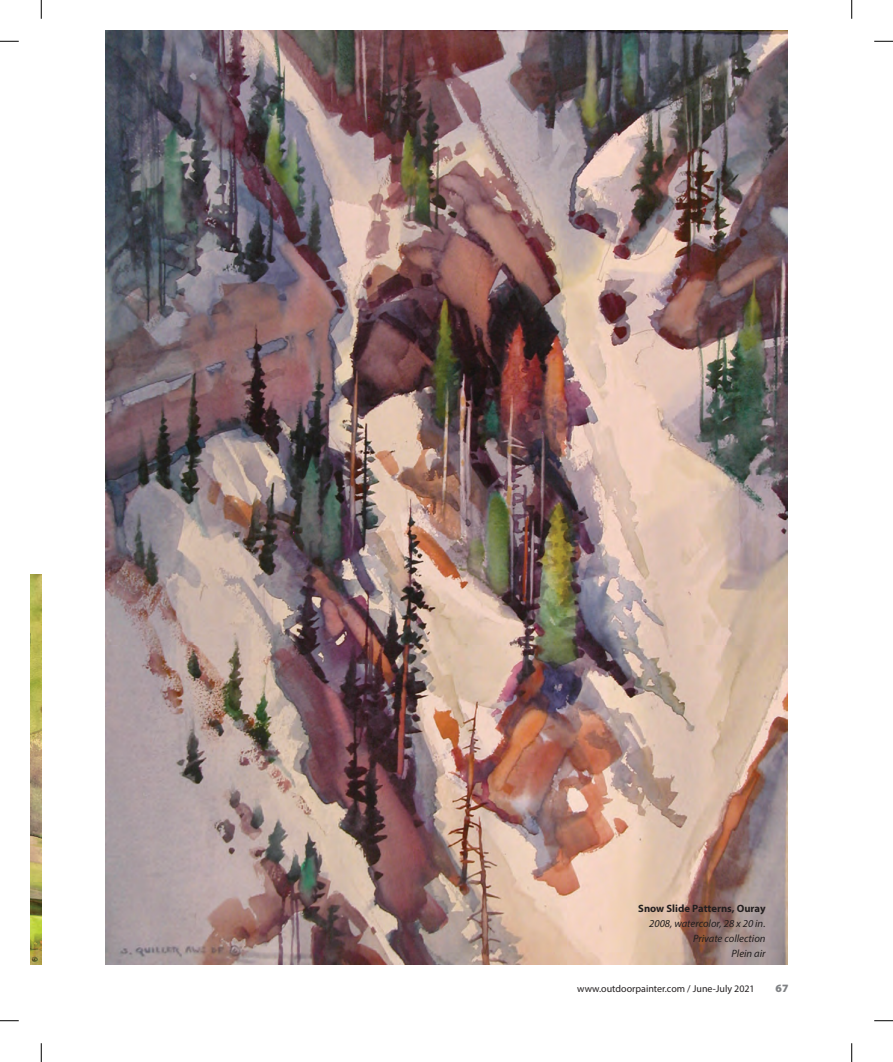
<style>
.page{position:relative;width:893px;height:1062px;background:#fff}
.page>*{position:absolute;margin:0;border:0;box-sizing:border-box;transform-origin:0 0}
.t1{font:900 11.25px "Myriad Pro";color:#808285}
.PA_Caption_Info{font:italic 10.62px "Myriad Pro";color:#231f20}
.PA_Caption_Title{font:700 10.62px "Myriad Pro";color:#231f20}
.t2{font:10px "Myriad Pro";color:#231f20}
</style>
<div class="page">
<img style="left:106px;top:30px;width:681px;height:934px">
<img style="left:30px;top:574px;width:11px;height:390px">
<svg style="left:0;top:41px;width:19px;height:1px"></svg>
<svg style="left:874px;top:41px;width:18px;height:1px"></svg>
<svg style="left:0;top:1020px;width:19px;height:1px"></svg>
<svg style="left:874px;top:1020px;width:18px;height:1px"></svg>
<svg style="left:41px;top:0;width:1px;height:19px"></svg>
<svg style="left:41px;top:1043px;width:1px;height:18px"></svg>
<svg style="left:851px;top:0;width:1px;height:19px"></svg>
<svg style="left:851px;top:1043px;width:1px;height:18px"></svg>
<p class="PA_Caption_Title" style="left:638px;top:901px;width:129px">Snow Slide Patterns, Ouray</p>
<p class="PA_Caption_Info" style="left:649px;top:916px;width:118px">2008, watercolor, 28 x 20 in.</p>
<p class="PA_Caption_Info" style="left:693px;top:931px;width:74px">Private collection</p>
<p class="PA_Caption_Info" style="left:731px;top:946px;width:35px">Plein air</p>
<p class="t2" style="left:577px;top:981px;width:179px">www.outdoorpainter.com / June-July 2021</p>
<p class="t1" style="left:775px;top:981px;width:14px">67</p>
</div>
